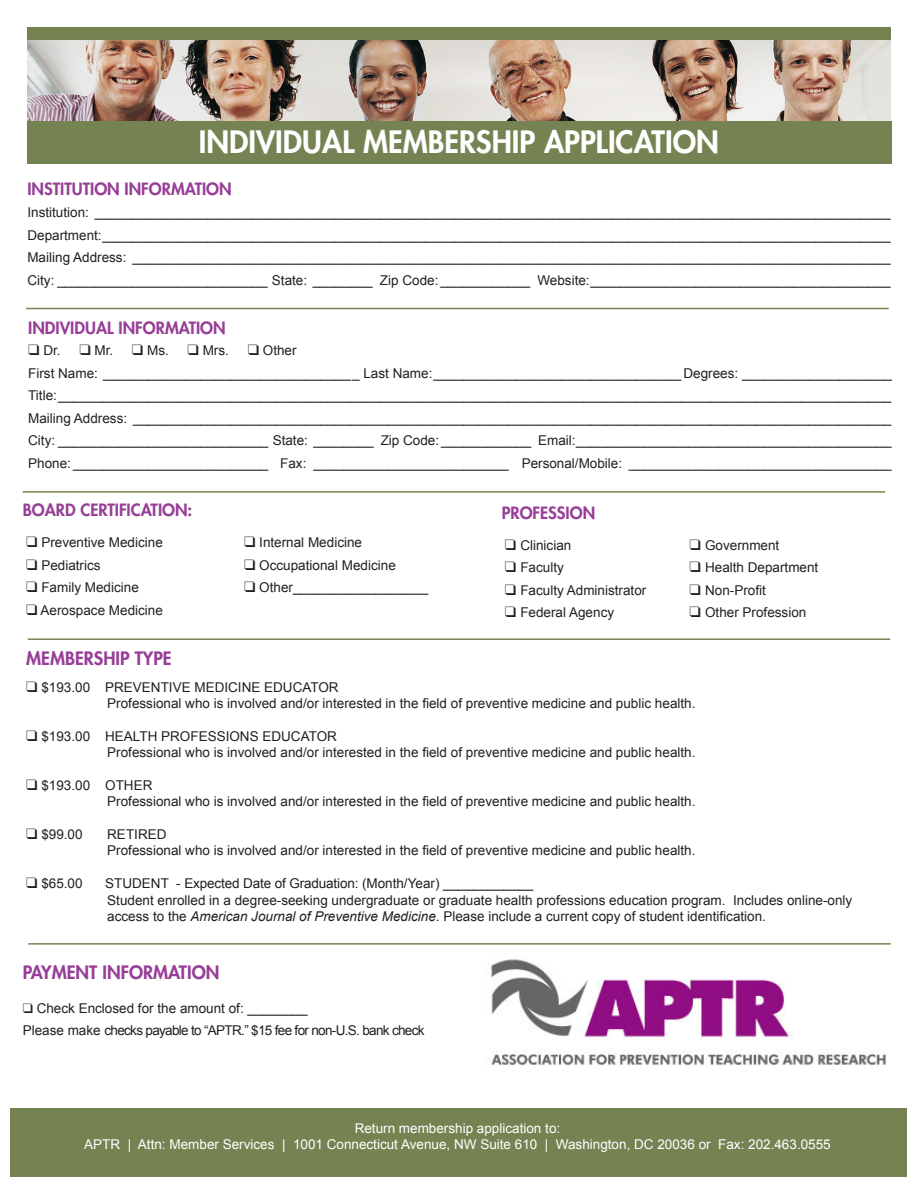
<style>
.page{position:relative;width:918px;height:1188px;background:#fff}
.page>*{position:absolute;margin:0;border:0;box-sizing:border-box;transform-origin:0 0}
.t1{font:800 30px "Futura";color:#fff}
.t2{font:800 18px "Futura";color:#973e97}
.t3{font:800 16.5px "Futura";color:#973e97}
.t4{font:13.5px/16.2px "Arial";color:#231f20}
.t5{font:13.5px "Arial";color:#fff}
.t6{font:13.5px "Arial";letter-spacing:-.05em;color:#231f20}
.s1{font-style:italic}
</style>
<div class="page">
<div style="left:11px;top:1108px;width:896px;height:69px;background:#758352"></div>
<img style="left:27px;top:39px;width:864px;height:83px">
<div style="left:27px;top:122px;width:864px;height:42px;background:#758352"></div>
<div style="left:27px;top:27px;width:864px;height:12px;background:#758352"></div>
<hr style="left:28px;top:638px;width:862px;height:2px;background:#758352">
<hr style="left:28px;top:943px;width:863px;height:2px;background:#758352">
<hr style="left:23px;top:491px;width:862px;height:2px;background:#758352">
<hr style="left:26px;top:308px;width:863px;height:1px;background:#758352">
<img style="left:491px;top:959px;width:396px;height:106px">
<p class="t1" style="left:199px;top:123px;width:522px">INDIVIDUAL MEMBERSHIP APPLICATION</p>
<p class="t3" style="left:27px;top:178px;width:206px">INSTITUTION INFORMATION</p>
<p class="t4" style="left:27px;top:204px;width:865px">Institution: __________________________________________________________________________________________________________</p>
<p class="t4" style="left:27px;top:227px;width:865px">Department:_________________________________________________________________________________________________________</p>
<p class="t4" style="left:27px;top:249px;width:865px">Mailing Address: _____________________________________________________________________________________________________</p>
<p class="t4" style="left:27px;top:272px;width:865px">City: ____________________________ State: ________ Zip Code: ____________ Website:________________________________________</p>
<p class="t3" style="left:28px;top:317px;width:199px">INDIVIDUAL INFORMATION</p>
<p class="t4" style="left:28px;top:342px;width:270px">❑ Dr. ❑ Mr. ❑ Ms. ❑ Mrs. ❑ Other</p>
<p class="t4" style="left:28px;top:365px;width:865px">First Name: __________________________________ Last Name:_________________________________ Degrees: ____________________</p>
<p class="t4" style="left:28px;top:387px;width:865px">Title:_______________________________________________________________________________________________________________</p>
<p class="t4" style="left:28px;top:410px;width:865px">Mailing Address: _____________________________________________________________________________________________________</p>
<p class="t4" style="left:28px;top:432px;width:865px">City: ____________________________ State: ________ Zip Code: ____________ Email:__________________________________________</p>
<p class="t4" style="left:28px;top:455px;width:865px">Phone: __________________________ Fax: __________________________ Personal/Mobile: ___________________________________</p>
<p class="t3" style="left:23px;top:500px;width:171px">BOARD CERTIFICATION:</p>
<p class="t3" style="left:502px;top:502px;width:95px">PROFESSION</p>
<p class="t4" style="left:26px;top:534px;width:138px">❑ Preventive Medicine</p>
<p class="t4" style="left:26px;top:557px;width:76px">❑ Pediatrics</p>
<p class="t4" style="left:26px;top:579px;width:114px">❑ Family Medicine</p>
<p class="t4" style="left:26px;top:602px;width:138px">❑ Aerospace Medicine</p>
<p class="t4" style="left:244px;top:534px;width:119px">❑ Internal Medicine</p>
<p class="t4" style="left:244px;top:557px;width:153px">❑ Occupational Medicine</p>
<p class="t4" style="left:244px;top:579px;width:186px">❑ Other__________________</p>
<p class="t4" style="left:505px;top:537px;width:68px">❑ Clinician</p>
<p class="t4" style="left:505px;top:559px;width:61px">❑ Faculty</p>
<p class="t4" style="left:505px;top:582px;width:143px">❑ Faculty Administrator</p>
<p class="t4" style="left:505px;top:604px;width:111px">❑ Federal Agency</p>
<p class="t4" style="left:690px;top:537px;width:91px">❑ Government</p>
<p class="t4" style="left:690px;top:559px;width:130px">❑ Health Department</p>
<p class="t4" style="left:690px;top:582px;width:78px">❑ Non-Profit</p>
<p class="t4" style="left:690px;top:604px;width:118px">❑ Other Profession</p>
<p class="t2" style="left:26px;top:647px;width:147px">MEMBERSHIP TYPE</p>
<p class="t4" style="left:26px;top:679px;width:314px">❑ $193.00 PREVENTIVE MEDICINE EDUCATOR</p>
<p class="t4" style="left:107px;top:695px;width:590px">Professional who is involved and/or interested in the field of preventive medicine and public health.</p>
<p class="t4" style="left:26px;top:728px;width:312px">❑ $193.00 HEALTH PROFESSIONS EDUCATOR</p>
<p class="t4" style="left:107px;top:744px;width:590px">Professional who is involved and/or interested in the field of preventive medicine and public health.</p>
<p class="t4" style="left:26px;top:777px;width:128px">❑ $193.00 OTHER</p>
<p class="t4" style="left:107px;top:793px;width:590px">Professional who is involved and/or interested in the field of preventive medicine and public health.</p>
<p class="t4" style="left:26px;top:826px;width:58px">❑ $99.00</p>
<p class="t4" style="left:107px;top:826px;width:61px">RETIRED</p>
<p class="t4" style="left:107px;top:842px;width:590px">Professional who is involved and/or interested in the field of preventive medicine and public health.</p>
<p class="t4" style="left:26px;top:875px;width:58px">❑ $65.00</p>
<p class="t4" style="left:105px;top:875px;width:430px">STUDENT - Expected Date of Graduation: (Month/Year) ____________</p>
<p class="t4" style="left:107px;top:892px;width:747px">Student enrolled in a degree-seeking undergraduate or graduate health professions education program. Includes online-only access to the <span class="s1">American Journal of Preventive Medicine</span>. Please include a current copy of student identification.</p>
<p class="t2" style="left:23px;top:961px;width:198px">PAYMENT INFORMATION</p>
<p class="t4" style="left:23px;top:1000px;width:286px">❑ Check Enclosed for the amount of: ________</p>
<p class="t6" style="left:23px;top:1021px;width:403px">Please make checks payable to “APTR.” $15 fee for non-U.S. bank check</p>
<p class="t5" style="left:355px;top:1119px;width:207px">Return membership application to:</p>
<p class="t5" style="left:84px;top:1135px;width:748px">APTR | Attn: Member Services | 1001 Connecticut Avenue, NW Suite 610 | Washington, DC 20036 or Fax: 202.463.0555</p>
</div>
